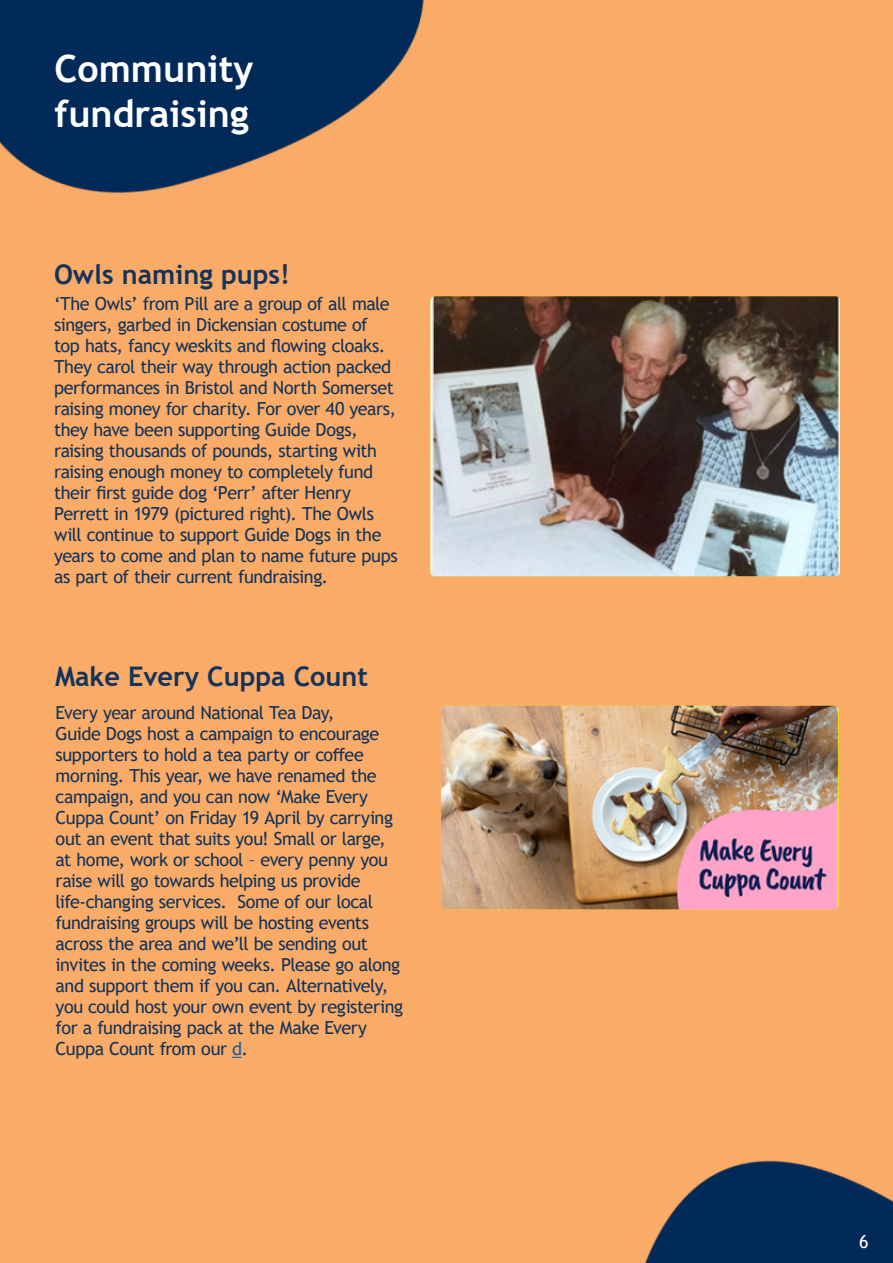
<style>
.page{position:relative;width:893px;height:1263px;background:#f9ab67}
.page>*{position:absolute;margin:0;border:0;box-sizing:border-box;transform-origin:0 0}
.Page_title{font:700 37.5px/45px "Trebuchet MS";color:#fff}
.Small_heading{font:700 27px "Trebuchet MS";color:#14335b}
.t1{font:18px/21px "Trebuchet MS";letter-spacing:-.025em;color:#12335a}
.t2{font:18px "Trebuchet MS";color:#fff}
.s1{color:#175d9e}
</style>
<div class="page">
<img style="left:0;top:0;width:424px;height:194px">
<img style="left:645px;top:1160px;width:248px;height:103px">
<img style="left:430px;top:296px;width:410px;height:280px">
<img style="left:441px;top:706px;width:398px;height:203px">
<p class="Page_title" style="left:55px;top:46px;width:200px">Community fundraising</p>
<p class="Small_heading" style="left:54px;top:257px;width:238px">Owls naming pups!</p>
<p class="t1" style="left:54px;top:293px;width:345px">‘The Owls’ from Pill are a group of all male singers, garbed in Dickensian costume of top hats, fancy weskits and flowing cloaks.<br>They carol their way through action packed performances in Bristol and North Somerset raising money for charity. For over 40 years, they have been supporting Guide Dogs, raising thousands of pounds, starting with raising enough money to completely fund their first guide dog ‘Perr’ after Henry Perrett in 1979 (pictured right). The Owls will continue to support Guide Dogs in the years to come and plan to name future pups as part of their current fundraising.</p>
<p class="Small_heading" style="left:55px;top:659px;width:315px">Make Every Cuppa Count</p>
<p class="t1" style="left:56px;top:702px;width:349px">Every year around National Tea Day,<br>Guide Dogs host a campaign to encourage supporters to hold a tea party or coffee morning. This year, we have renamed the campaign, and you can now ‘Make Every Cuppa Count’ on Friday 19 April by carrying out an event that suits you! Small or large, at home, work or school – every penny you raise will go towards helping us provide life-changing services. Some of our local fundraising groups will be hosting events across the area and we’ll be sending out invites in the coming weeks. Please go along and support them if you can. Alternatively, you could host your own event by registering for a fundraising pack at the Make Every Cuppa Count from our <span class="s1">d</span>.</p>
<p class="t2" style="left:859px;top:1230px;width:11px">6</p>
</div>
